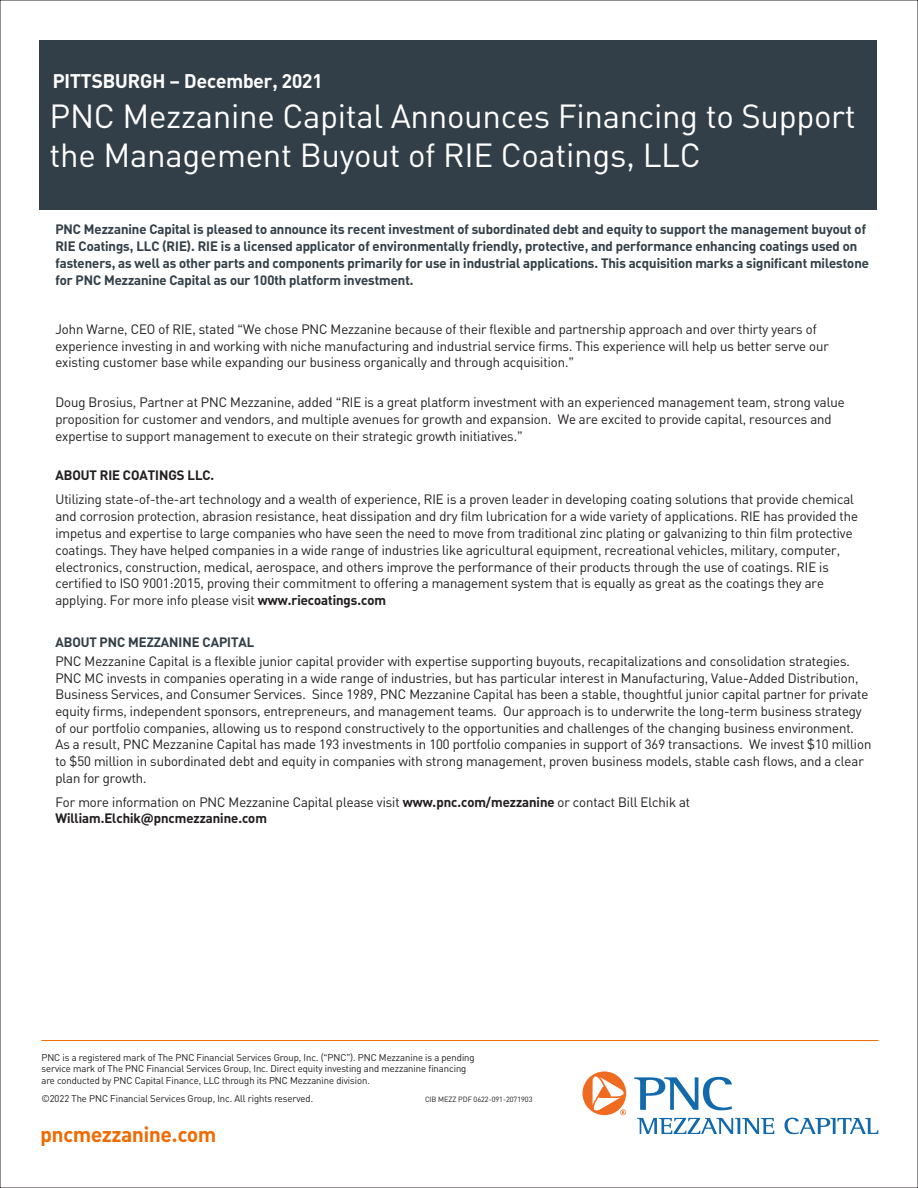
<style>
.page{position:relative;width:918px;height:1188px;background:#fff}
.page>*{position:absolute;margin:0;border:0;box-sizing:border-box;transform-origin:0 0}
.t1{font:33px/39px "PNC Brand";letter-spacing:.01em;color:#fff}
.t2{font:700 21px "PNC Brand";color:#ef6a00}
.t3{font:700 19.5px "PNC Brand";color:#fff}
.t4{font:13.5px/16.8px "PNC Brand";color:#231f20}
.t5{font:700 13.5px/17.1px "PNC Brand";color:#333f48}
.t6{font:9.75px/11.7px "PNC Brand";color:#231f20}
.t7{font:7.5px "PNC Brand";color:#231f20}
.s1{font-weight:700}
.s2{font-weight:700;color:#333f48}
</style>
<div class="page">
<div style="left:40px;top:40px;width:837px;height:170px;background:#333f48"></div>
<hr style="left:41px;top:1040px;width:837px;height:1px;background:#ef6a00">
<svg style="left:637px;top:1118px;width:137px;height:16px"></svg>
<svg style="left:784px;top:1118px;width:94px;height:16px"></svg>
<svg style="left:634px;top:1077px;width:98px;height:33px"></svg>
<svg style="left:583px;top:1071px;width:43px;height:44px"></svg>
<h1 class="t3" style="left:53px;top:68px;width:271px">PITTSBURGH – December, 2021</h1>
<h1 class="t1" style="left:50px;top:96px;width:807px">PNC Mezzanine Capital Announces Financing to Support the Management Buyout of RIE Coatings, LLC</h1>
<p class="t5" style="left:55px;top:220px;width:815px">PNC Mezzanine Capital is pleased to announce its recent investment of subordinated debt and equity to support the management buyout of RIE Coatings, LLC (RIE). RIE is a licensed applicator of environmentally friendly, protective, and performance enhancing coatings used on fasteners, as well as other parts and components primarily for use in industrial applications. This acquisition marks a significant milestone for PNC Mezzanine Capital as our 100th platform investment.</p>
<p class="t4" style="left:55px;top:320px;width:775px">John Warne, CEO of RIE, stated “We chose PNC Mezzanine because of their flexible and partnership approach and over thirty years of experience investing in and working with niche manufacturing and industrial service firms. This experience will help us better serve our existing customer base while expanding our business organically and through acquisition.”</p>
<p class="t4" style="left:55px;top:393px;width:791px">Doug Brosius, Partner at PNC Mezzanine, added “RIE is a great platform investment with an experienced management team, strong value proposition for customer and vendors, and multiple avenues for growth and expansion. We are excited to provide capital, resources and expertise to support management to execute on their strategic growth initiatives.”</p>
<p class="t4" style="left:55px;top:463px;width:800px;line-height:24.3px"><span class="s1">ABOUT RIE COATINGS LLC.<br></span>Utilizing state-of-the-art technology and a wealth of experience, RIE is a proven leader in developing coating solutions that provide chemical</p>
<p class="t4" style="left:55px;top:508px;width:804px">and corrosion protection, abrasion resistance, heat dissipation and dry film lubrication for a wide variety of applications. RIE has provided the impetus and expertise to large companies who have seen the need to move from traditional zinc plating or galvanizing to thin film protective coatings. They have helped companies in a wide range of industries like agricultural equipment, recreational vehicles, military, computer, electronics, construction, medical, aerospace, and others improve the performance of their products through the use of coatings. RIE is certified to ISO 9001:2015, proving their commitment to offering a management system that is equally as great as the coatings they are applying. For more info please visit <span class="s1">www.riecoatings.com</span></p>
<p class="t4" style="left:55px;top:632px;width:796px;line-height:19.2px"><span class="s2">ABOUT PNC MEZZANINE CAPITAL<br></span>PNC Mezzanine Capital is a flexible junior capital provider with expertise supporting buyouts, recapitalizations and consolidation strategies.</p>
<p class="t4" style="left:55px;top:669px;width:817px">PNC MC invests in companies operating in a wide range of industries, but has particular interest in Manufacturing, Value-Added Distribution, Business Services, and Consumer Services. Since 1989, PNC Mezzanine Capital has been a stable, thoughtful junior capital partner for private equity firms, independent sponsors, entrepreneurs, and management teams. Our approach is to underwrite the long-term business strategy of our portfolio companies, allowing us to respond constructively to the opportunities and challenges of the changing business environment.<br>As a result, PNC Mezzanine Capital has made 193 investments in 100 portfolio companies in support of 369 transactions. We invest $10 million to $50 million in subordinated debt and equity in companies with strong management, proven business models, stable cash flows, and a clear plan for growth.</p>
<p class="t4" style="left:55px;top:794px;width:636px;line-height:16.2px">For more information on PNC Mezzanine Capital please visit <span class="s1">www.pnc.com/mezzanine</span> or contact Bill Elchik at<br><span class="s1">William.Elchik@pncmezzanine.com</span></p>
<p class="t6" style="left:41px;top:1051px;width:435px">PNC is a registered mark of The PNC Financial Services Group, Inc. (“PNC”). PNC Mezzanine is a pending service mark of The PNC Financial Services Group, Inc. Direct equity investing and mezzanine financing are conducted by PNC Capital Finance, LLC through its PNC Mezzanine division.</p>
<p class="t6" style="left:41px;top:1093px;width:273px">©2022 The PNC Financial Services Group, Inc. All rights reserved.</p>
<p class="t7" style="left:425px;top:1095px;width:109px">CIB MEZZ PDF 0622-091-2071903</p>
<p class="t2" style="left:40px;top:1120px;width:177px">pncmezzanine.com</p>
</div>
